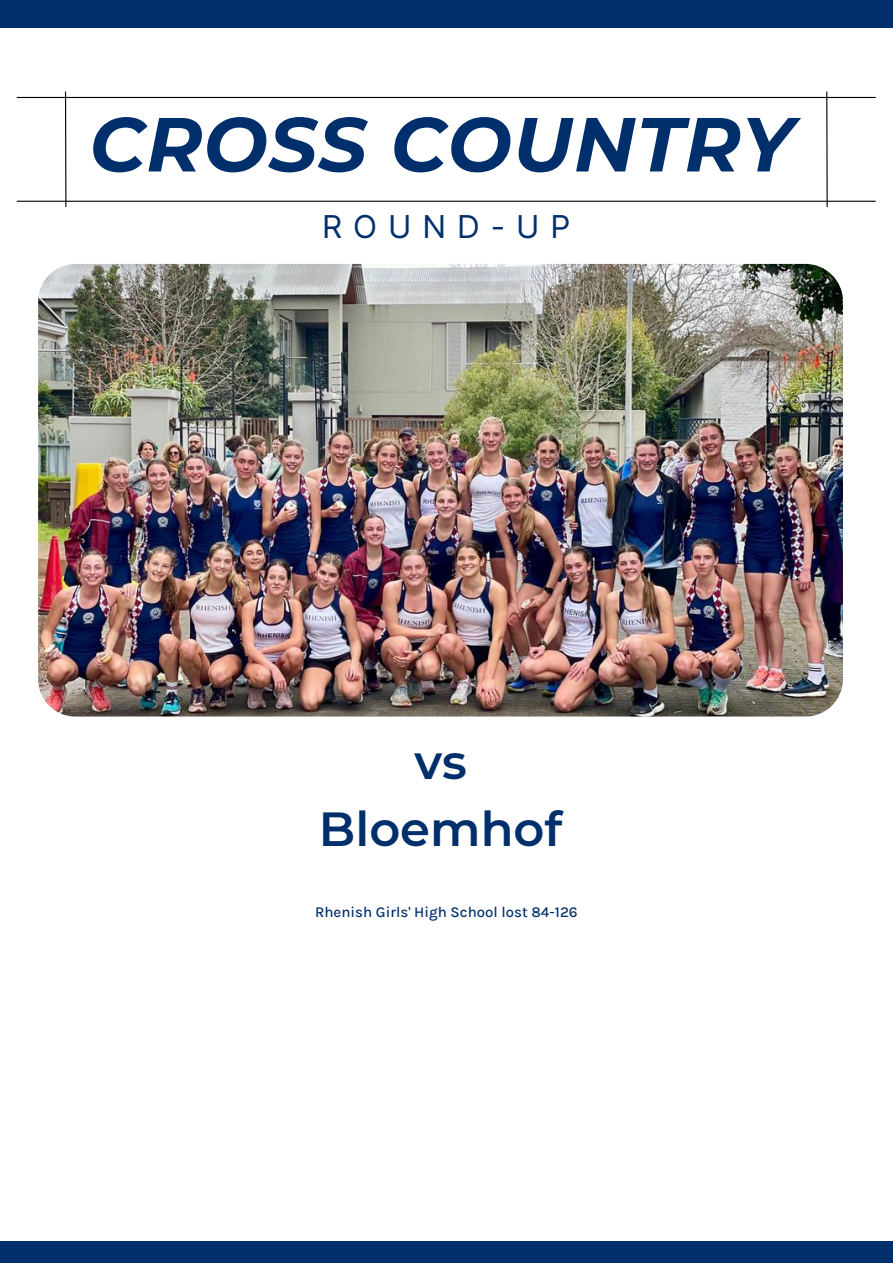
<style>
.page{position:relative;width:893px;height:1264px;background:#fff}
.page>*{position:absolute;margin:0;border:0;box-sizing:border-box;transform-origin:0 0}
.t1{font:italic 700 76.5px "Montserrat";letter-spacing:.01em;color:#002f6c}
.t2{font:600 48px/66.3px "Montserrat";color:#002f6c;text-align:center}
.t3{font:31.5px "Inter";letter-spacing:.35em;color:#002f6c}
.t4{font:500 15px "Karla";color:#002f6c}
</style>
<div class="page">
<hr style="left:17px;top:97px;width:858px;height:1px;background:#000">
<hr style="left:17px;top:201px;width:858px;height:1px;background:#000">
<div style="left:0;top:0;width:892px;height:28px;background:#002f6c"></div>
<div style="left:0;top:1241px;width:892px;height:21px;background:#002f6c"></div>
<hr style="left:65px;top:92px;width:1px;height:115px;background:#000">
<hr style="left:826px;top:92px;width:1px;height:115px;background:#000">
<img style="left:38px;top:264px;width:804px;height:452px;border-radius:37px">
<h1 class="t1" style="left:89px;top:97px;width:705px">CROSS COUNTRY</h1>
<h3 class="t3" style="left:322px;top:207px;width:250px">ROUND-UP</h3>
<h2 class="t2" style="left:319px;top:729px;width:245px">vs<br>Bloemhof</h2>
<p class="t4" style="left:315px;top:903px;width:264px">Rhenish Girls' High School lost 84-126</p>
</div>
